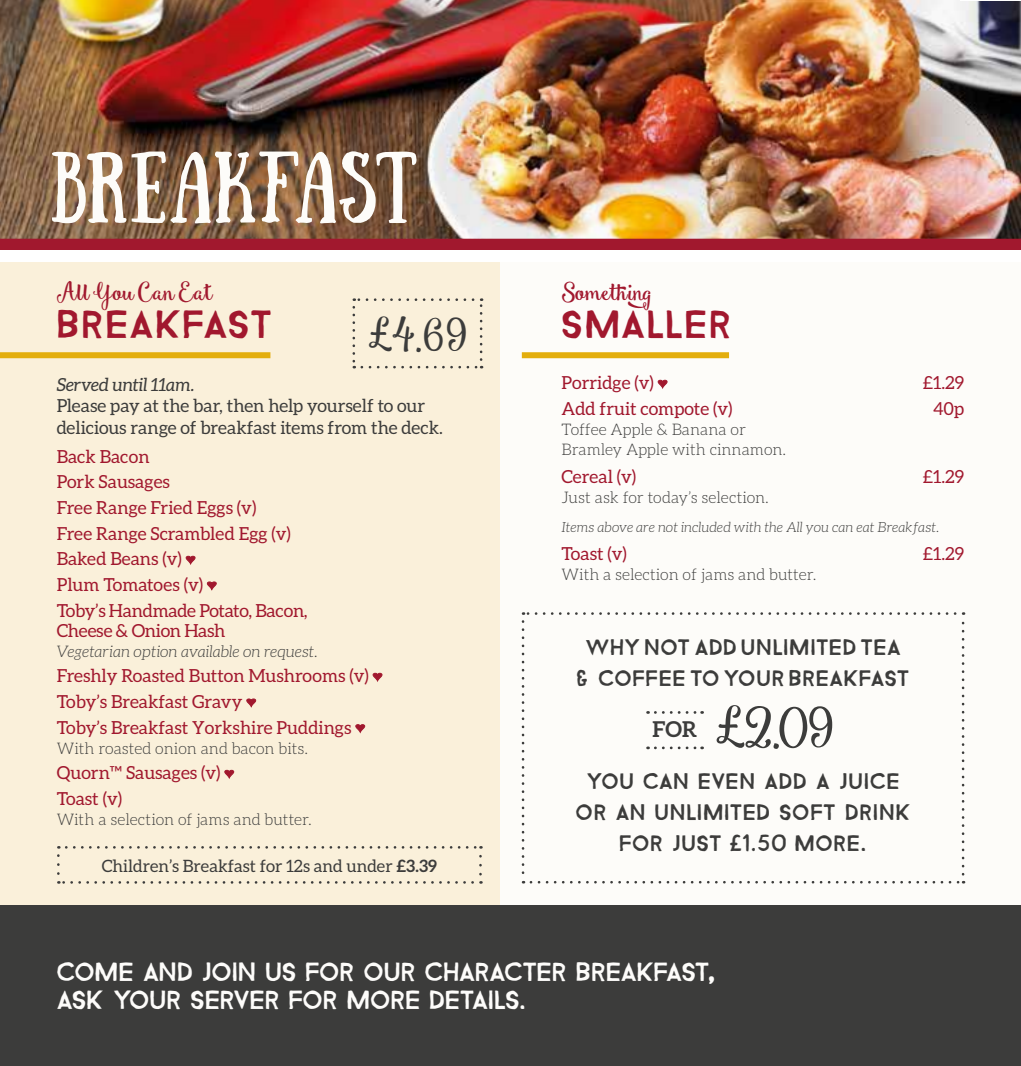
<style>
.page{position:relative;width:1021px;height:1066px;background:#fff}
.page>*{position:absolute;margin:0;border:0;box-sizing:border-box;transform-origin:0 0}
.t1{font:71.4px "Sunday";letter-spacing:.015em;color:#fdfcf9}
.t2{font:56.6px "Smoothie Shoppe";color:#3c3c3b}
.t3{font:46.2px "Smoothie Shoppe";color:#3c3c3b}
.t4{font:40px "Bizon";letter-spacing:.045em;color:#a1182e}
.t5{font:26.8px/28.2px "Bizon";letter-spacing:.01em;color:#fdfcfa}
.t6{font:24px "Smoothie Shoppe";letter-spacing:-.035em;color:#a1182e}
.t7{font:22.8px/31px "Bizon";letter-spacing:.05em;color:#3c3c3b;text-align:center}
.t8{font:18px/25.6px "Aleo";color:#a1182e}
.t9{font:18px/21.6px "Aleo";color:#3c3c3b}
.t10{font:italic 18px "Aleo";letter-spacing:-.005em;color:#3c3c3b}
.t11{font:18px "Aleo";letter-spacing:-.02em;color:#a1182e}
.t12{font:17px "Aleo";color:#3c3c3b}
.t13{font:300 16px/20px "Aleo";color:#3c3c3b}
.t14{font:italic 300 16px "Aleo";color:#3c3c3b}
.t15{font:italic 300 14px "Aleo";letter-spacing:.005em;color:#3c3c3b}
.s1{font-weight:700}
.s2{font-family:"Giraffe Skinny";font-size:26.4px}
</style>
<div class="page">
<div style="left:0;top:239px;width:1020px;height:827px;background:#fdfcf9"></div>
<div style="left:0;top:208px;width:499px;height:744px;background:#fcf3e0"></div>
<img style="left:0;top:0;width:1020px;height:239px">
<svg style="left:352px;top:307px;width:3px;height:61px"></svg>
<svg style="left:362px;top:366px;width:120px;height:2px"></svg>
<svg style="left:480px;top:298px;width:2px;height:62px"></svg>
<svg style="left:354px;top:298px;width:119px;height:3px"></svg>
<div style="left:0;top:239px;width:1020px;height:12px;background:#a1182e"></div>
<div style="left:0;top:250px;width:1020px;height:11px;background:#fff"></div>
<div style="left:522px;top:352px;width:207px;height:6px;background:#e3ae0d"></div>
<svg style="left:657px;top:379px;width:11px;height:10px"></svg>
<div style="left:0;top:905px;width:1020px;height:161px;background:#3c3c3b"></div>
<svg style="left:521px;top:621px;width:3px;height:262px"></svg>
<svg style="left:531px;top:881px;width:433px;height:2px"></svg>
<svg style="left:961px;top:612px;width:3px;height:262px"></svg>
<svg style="left:523px;top:612px;width:432px;height:3px"></svg>
<svg style="left:655px;top:711px;width:47px;height:3px"></svg>
<svg style="left:655px;top:746px;width:47px;height:3px"></svg>
<svg style="left:479px;top:856px;width:3px;height:28px"></svg>
<svg style="left:58px;top:881px;width:414px;height:3px"></svg>
<svg style="left:57px;top:846px;width:3px;height:28px"></svg>
<svg style="left:66px;top:846px;width:415px;height:3px"></svg>
<div style="left:0;top:352px;width:270px;height:6px;background:#e3ae0d"></div>
<svg style="left:185px;top:555px;width:11px;height:10px"></svg>
<svg style="left:206px;top:581px;width:11px;height:10px"></svg>
<svg style="left:372px;top:672px;width:11px;height:10px"></svg>
<svg style="left:246px;top:698px;width:11px;height:10px"></svg>
<svg style="left:355px;top:724px;width:11px;height:10px"></svg>
<svg style="left:224px;top:769px;width:11px;height:10px"></svg>
<h1 class="t1" style="left:51px;top:139px;width:369px">BREAKFAST</h1>
<h3 class="t6" style="left:57px;top:277px;width:158px">All You Can Eat</h3>
<h3 class="t4" style="left:57px;top:309px;width:217px">BREAKFAST</h3>
<p class="t10" style="left:57px;top:374px;width:139px">Served until 11am.</p>
<p class="t9" style="left:57px;top:395px;width:387px">Please pay at the bar, then help yourself to our delicious range of breakfast items from the deck.</p>
<p class="t8" style="left:57px;top:443px;width:252px">Back Bacon<br>Pork Sausages<br>Free Range Fried Eggs (v)<br>Free Range Scrambled Egg (v)<br>Baked Beans (v)<br>Plum Tomatoes (v)<br>Toby’s Handmade Potato, Bacon,</p>
<p class="t11" style="left:57px;top:620px;width:170px">Cheese &amp; Onion Hash</p>
<p class="t14" style="left:57px;top:642px;width:262px">Vegetarian option available on request.</p>
<p class="t8" style="left:57px;top:663px;width:313px">Freshly Roasted Button Mushrooms (v)<br>Toby’s Breakfast Gravy<br>Toby’s Breakfast Yorkshire Puddings</p>
<p class="t13" style="left:57px;top:738px;width:253px">With roasted onion and bacon bits.</p>
<p class="t8" style="left:57px;top:760px;width:165px">Quorn™ Sausages (v)<br>Toast (v)</p>
<p class="t13" style="left:57px;top:809px;width:256px">With a selection of jams and butter.</p>
<h3 class="t3" style="left:368px;top:307px;width:101px">£4.69</h3>
<p class="t12" style="left:102px;top:856px;width:337px">Children’s Breakfast for 12s and under <span class="s1">£3.39</span></p>
<h3 class="t6" style="left:561px;top:277px;width:91px">Something</h3>
<h3 class="t4" style="left:561px;top:309px;width:171px">SMALLER</h3>
<p class="t8" style="left:561px;top:370px;width:94px">Porridge (v)</p>
<p class="t8" style="left:922px;top:370px;width:43px">£1.29</p>
<p class="t8" style="left:561px;top:395px;width:172px">Add fruit compote (v)</p>
<p class="t8" style="left:933px;top:395px;width:33px">40p</p>
<p class="t13" style="left:561px;top:419px;width:226px">Toffee Apple &amp; Banana or<br>Bramley Apple with cinnamon.</p>
<p class="t8" style="left:561px;top:464px;width:76px">Cereal (v)</p>
<p class="t8" style="left:922px;top:464px;width:43px">£1.29</p>
<p class="t13" style="left:561px;top:488px;width:209px">Just ask for today’s selection.</p>
<p class="t15" style="left:561px;top:519px;width:379px">Items above are not included with the All you can eat Breakfast.</p>
<p class="t8" style="left:561px;top:541px;width:67px">Toast (v)</p>
<p class="t8" style="left:922px;top:541px;width:43px">£1.29</p>
<p class="t13" style="left:561px;top:565px;width:256px">With a selection of jams and butter.</p>
<p class="t7" style="left:577px;top:633px;width:334px">WHY NOT ADD UNLIMITED TEA &amp; COFFEE TO YOUR BREAKFAST</p>
<h2 class="t2" style="left:652px;top:693px;width:182px"><sup>FOR</sup> £2.09</h2>
<p class="t7" style="left:575px;top:767px;width:336px">YOU CAN EVEN ADD A JUICE<br>OR AN UNLIMITED SOFT DRINK<br>FOR JUST <span class="s2">£1.50</span> MORE.</p>
<h3 class="t5" style="left:57px;top:958px;width:662px">COME AND JOIN US FOR OUR CHARACTER BREAKFAST,<br>ASK YOUR SERVER FOR MORE DETAILS.</h3>
</div>
